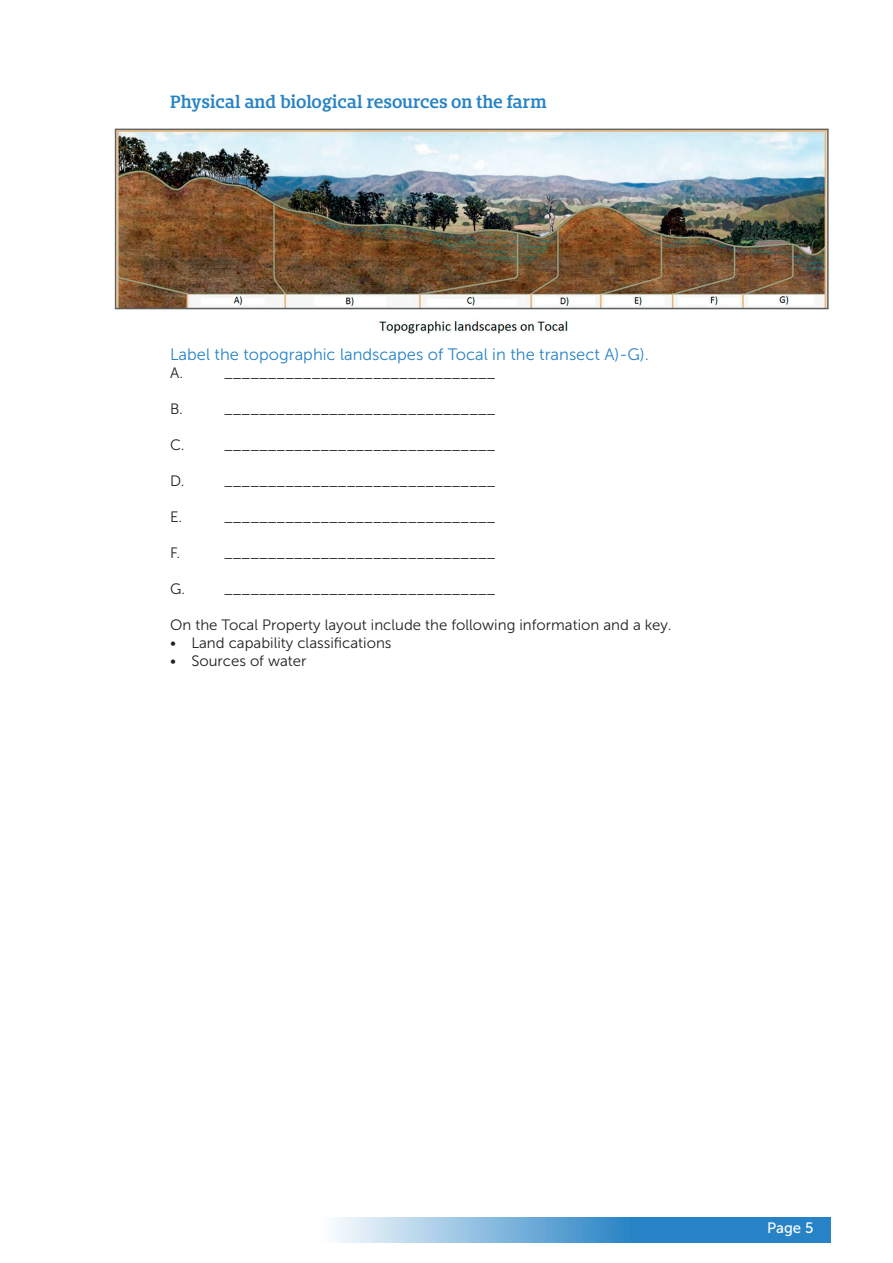
<style>
.page{position:relative;width:893px;height:1263px;background:#fff}
.page>*{position:absolute;margin:0;border:0;box-sizing:border-box;transform-origin:0 0}
.t1{font:16.5px "Museo Sans 300";color:#2783c5}
.t2{font:600 16.5px "Bommer Slab";letter-spacing:-.005em;color:#2783c5}
.t3{font:15px "Museo Sans 300";color:#231f20}
.t4{font:15px "Museo Sans 500";color:#fff}
</style>
<div class="page">
<img style="left:115px;top:128px;width:714px;height:206px">
<svg style="left:334px;top:1217px;width:497px;height:26px"></svg>
<p class="t2" style="left:170px;top:90px;width:378px">Physical and biological resources on the farm</p>
<p class="t1" style="left:170px;top:345px;width:480px">Label the topographic landscapes of Tocal in the transect A)-G).</p>
<p class="t3" style="left:170px;top:365px;width:14px">A.</p>
<p class="t3" style="left:224px;top:365px;width:273px">_______________________________</p>
<p class="t3" style="left:170px;top:401px;width:14px">B.</p>
<p class="t3" style="left:224px;top:401px;width:273px">_______________________________</p>
<p class="t3" style="left:170px;top:437px;width:16px">C.</p>
<p class="t3" style="left:224px;top:437px;width:273px">_______________________________</p>
<p class="t3" style="left:170px;top:473px;width:16px">D.</p>
<p class="t3" style="left:224px;top:473px;width:273px">_______________________________</p>
<p class="t3" style="left:170px;top:509px;width:14px">E.</p>
<p class="t3" style="left:224px;top:509px;width:273px">_______________________________</p>
<p class="t3" style="left:170px;top:545px;width:12px">F.</p>
<p class="t3" style="left:224px;top:545px;width:273px">_______________________________</p>
<p class="t3" style="left:170px;top:581px;width:17px">G.</p>
<p class="t3" style="left:224px;top:581px;width:273px">_______________________________</p>
<p class="t3" style="left:170px;top:617px;width:503px">On the Tocal Property layout include the following information and a key.</p>
<p class="t3" style="left:170px;top:635px;width:223px">• Land capability classifications</p>
<p class="t3" style="left:170px;top:653px;width:138px">• Sources of water</p>
<p class="t4" style="left:767px;top:1220px;width:48px">Page 5</p>
</div>
